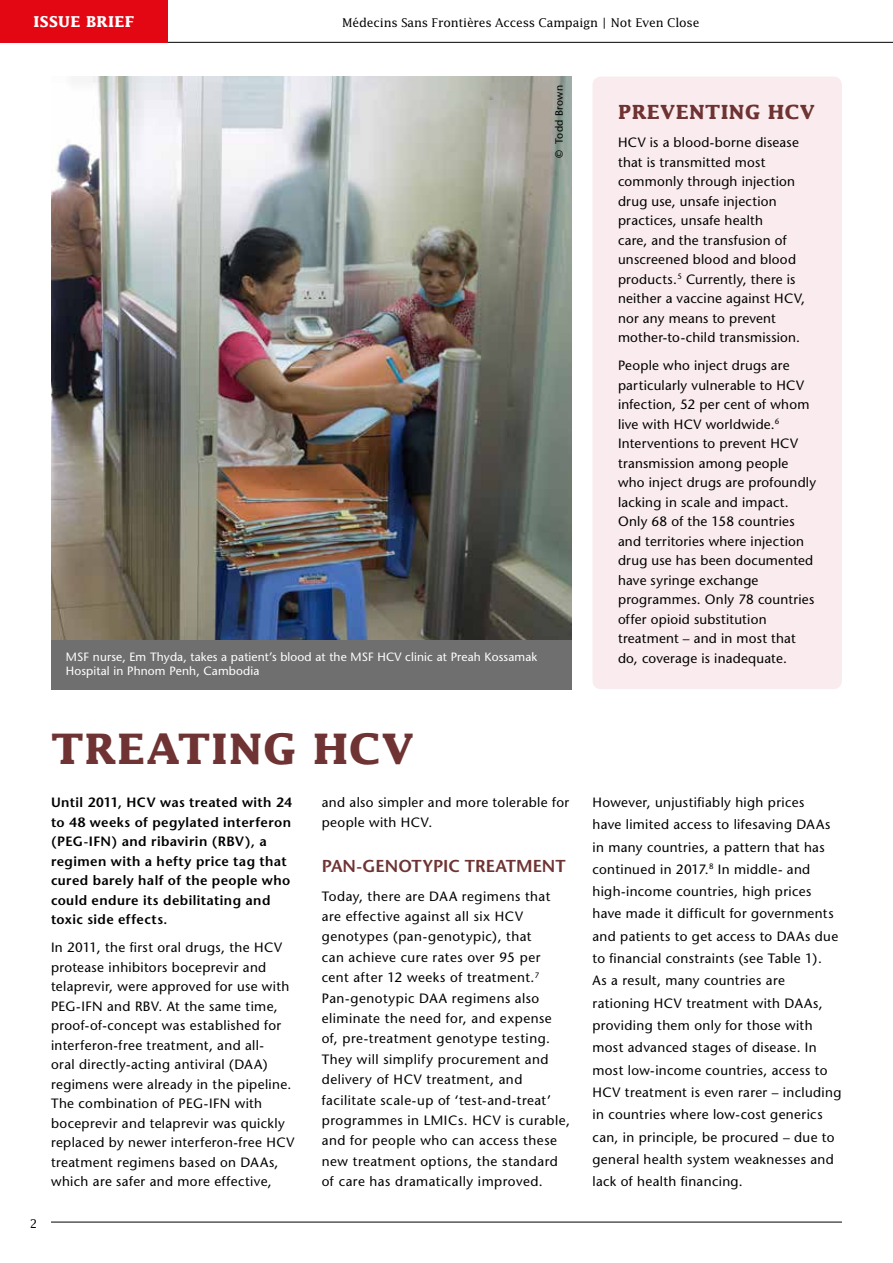
<style>
.page{position:relative;width:893px;height:1263px;background:#fff}
.page>*{position:absolute;margin:0;border:0;box-sizing:border-box;transform-origin:0 0}
.t1{font:700 42px "Lucida";letter-spacing:.02em;color:#6e3332}
.t2{font:700 19.5px "Lucida";letter-spacing:.02em;color:#6e3332}
.t3{font:600 17.25px "Stone Sans";color:#6e3332}
.t4{font:700 15px "Lucida";letter-spacing:.02em;color:#fff}
.t5{font:13.5px/19.5px "Stone Sans";letter-spacing:.025em;color:#000}
.t6{font:600 13.5px/19.5px "Stone Sans";letter-spacing:.03em;color:#000}
.t7{font:12px "Stone Sans";letter-spacing:.01em;color:#fff}
.t8{font:12px "Lucida";letter-spacing:-.015em;color:#000}
.t9{font:10.5px "Stone Sans";letter-spacing:.03em;color:#000}
</style>
<div class="page">
<div style="left:592px;top:77px;width:250px;height:612px;background:#faecee;border-radius:9px"></div>
<img style="left:51px;top:77px;width:520px;height:563px">
<div style="left:51px;top:640px;width:520px;height:49px;background:#706f6f"></div>
<hr style="left:0;top:42px;width:893px;height:1px;background:#000">
<div style="left:0;top:0;width:168px;height:43px;background:#e30613"></div>
<hr style="left:51px;top:1222px;width:791px;height:1px;background:#000">
<p class="t4" style="left:34px;top:13px;width:102px">ISSUE BRIEF</p>
<p class="t8" style="left:342px;top:15px;width:359px">Médecins Sans Frontières Access Campaign | Not Even Close</p>
<p class="t9" style="left:553px;top:158px;width:75px;rotate:-90deg">© Todd Brown</p>
<h2 class="t2" style="left:618px;top:100px;width:198px">PREVENTING HCV</h2>
<p class="t5" style="left:618px;top:132px;width:189px">HCV is a blood-borne disease that is transmitted most commonly through injection drug use, unsafe injection practices, unsafe health<br>care, and the transfusion of unscreened blood and blood products.<sup>5</sup> Currently, there is neither a vaccine against HCV, nor any means to prevent mother-to-child transmission.</p>
<p class="t5" style="left:618px;top:355px;width:200px">People who inject drugs are particularly vulnerable to HCV infection, 52 per cent of whom live with HCV worldwide.<sup>6<br></sup>Interventions to prevent HCV transmission among people who inject drugs are profoundly lacking in scale and impact.<br>Only 68 of the 158 countries and territories where injection drug use has been documented have syringe exchange programmes. Only 78 countries offer opioid substitution treatment – and in most that</p>
<p class="t7" style="left:66px;top:649px;width:473px">MSF nurse, Em Thyda, takes a patient’s blood at the MSF HCV clinic at Preah Kossamak</p>
<p class="t5" style="left:618px;top:648px;width:170px">do, coverage is inadequate.</p>
<p class="t7" style="left:66px;top:664px;width:195px">Hospital in Phnom Penh, Cambodia</p>
<p class="t8" style="left:30px;top:1216px;width:9px">2</p>
<h1 class="t1" style="left:51px;top:724px;width:364px">TREATING HCV</h1>
<p class="t6" style="left:51px;top:792px;width:242px">Until 2011, HCV was treated with 24 to 48 weeks of pegylated interferon (PEG-IFN) and ribavirin (RBV), a regimen with a hefty price tag that cured barely half of the people who could endure its debilitating and toxic side effects.</p>
<p class="t5" style="left:51px;top:937px;width:245px">In 2011, the first oral drugs, the HCV protease inhibitors boceprevir and telaprevir, were approved for use with PEG-IFN and RBV. At the same time, proof-of-concept was established for interferon-free treatment, and all-<br>oral directly-acting antiviral (DAA) regimens were already in the pipeline.<br>The combination of PEG-IFN with boceprevir and telaprevir was quickly replaced by newer interferon-free HCV treatment regimens based on DAAs, which are safer and more effective,</p>
<p class="t5" style="left:322px;top:792px;width:249px;line-height:20.4px">and also simpler and more tolerable for people with HCV.</p>
<p class="t3" style="left:322px;top:855px;width:245px">PAN-GENOTYPIC TREATMENT</p>
<p class="t5" style="left:322px;top:886px;width:250px;line-height:20.4px">Today, there are DAA regimens that are effective against all six HCV genotypes (pan-genotypic), that<br>can achieve cure rates over 95 per cent after 12 weeks of treatment.<sup>7<br></sup>Pan-genotypic DAA regimens also eliminate the need for, and expense of, pre-treatment genotype testing.<br>They will simplify procurement and delivery of HCV treatment, and facilitate scale-up of ‘test-and-treat’ programmes in LMICs. HCV is curable, and for people who can access these new treatment options, the standard of care has dramatically improved.</p>
<p class="t5" style="left:592px;top:791px;width:250px;line-height:22.4px">However, unjustifiably high prices<br>have limited access to lifesaving DAAs in many countries, a pattern that has continued in 2017.<sup>8</sup> In middle- and high-income countries, high prices have made it difficult for governments and patients to get access to DAAs due to financial constraints (see Table 1).<br>As a result, many countries are rationing HCV treatment with DAAs, providing them only for those with most advanced stages of disease. In most low-income countries, access to HCV treatment is even rarer – including in countries where low-cost generics can, in principle, be procured – due to general health system weaknesses and lack of health financing.</p>
</div>
